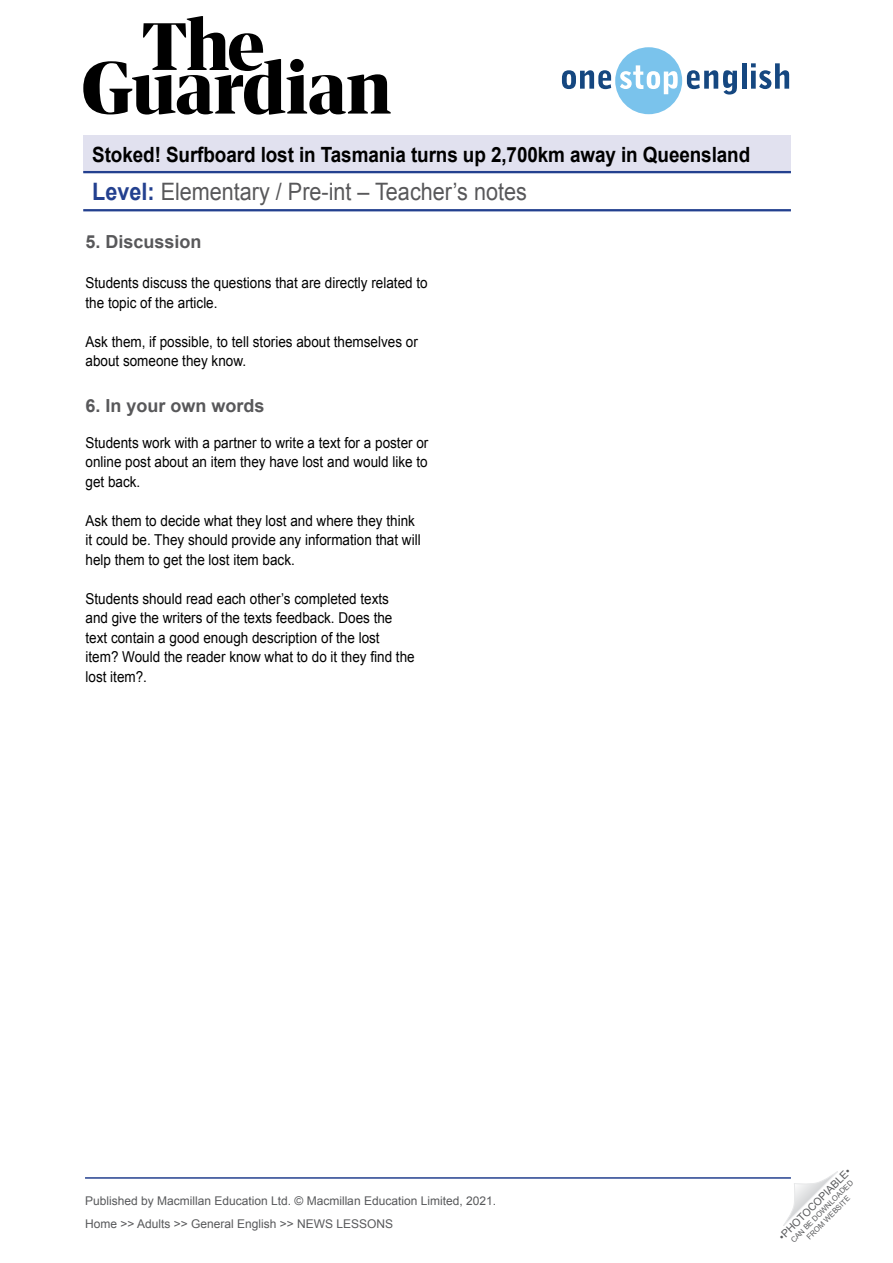
<style>
.page{position:relative;width:893px;height:1263px;background:#fff}
.page>*{position:absolute;margin:0;border:0;box-sizing:border-box;transform-origin:0 0}
.Article_Subtitle{font:24px "Arial";color:#58585a;scale:.9 1}
.Article_Subtitle-2{font:700 21px "Arial";letter-spacing:-.005em;color:#000;scale:.9 1}
.TN__Title{font:700 18px "Arial";color:#58585a}
.TN__Body_text{font:15px/19.5px "Arial";color:#000;scale:.9 1}
.t1{font:12px/23px "Arial";color:#58595b}
.t2{font:10.5px "Arial";color:#58595b}
.t3{font:7.5px "Arial";color:#58595b}
.s1{font-weight:700;color:#23408f}
</style>
<div class="page">
<svg style="left:83px;top:16px;width:308px;height:99px"></svg>
<svg style="left:562px;top:47px;width:175px;height:67px"></svg>
<hr style="left:742px;top:63px;width:4px;height:26px;background:#154780">
<svg style="left:751px;top:63px;width:38px;height:26px"></svg>
<hr style="left:83px;top:209px;width:708px;height:2px;background:#23408f">
<div style="left:83px;top:136px;width:708px;height:37px;background:#e1e1ef"></div>
<hr style="left:83px;top:171px;width:708px;height:2px;background:#23408f">
<svg style="left:783px;top:1171px;width:55px;height:55px"></svg>
<hr style="left:85px;top:1177px;width:706px;height:2px;background:#23408f">
<p class="Article_Subtitle-2" style="left:92px;top:141px;width:733px">Stoked! Surfboard lost in Tasmania turns up 2,700km away in Queensland</p>
<p class="Article_Subtitle" style="left:92px;top:176px;width:484px"><span class="s1">Level:</span> Elementary / Pre-int – Teacher’s notes</p>
<p class="TN__Title" style="left:86px;top:230px;width:118px">5. Discussion</p>
<p class="TN__Body_text" style="left:86px;top:273px;width:382px">Students discuss the questions that are directly related to the topic of the article.</p>
<p class="TN__Body_text" style="left:86px;top:332px;width:371px">Ask them, if possible, to tell stories about themselves or about someone they know.</p>
<p class="TN__Title" style="left:86px;top:393px;width:181px">6. In your own words</p>
<p class="TN__Body_text" style="left:86px;top:433px;width:382px;text-align:justify">Students work with a partner to write a text for a poster or online post about an item they have lost and would like to get back.</p>
<p class="TN__Body_text" style="left:86px;top:511px;width:374px">Ask them to decide what they lost and where they think it could be. They should provide any information that will help them to get the lost item back.</p>
<p class="TN__Body_text" style="left:86px;top:589px;width:367px">Students should read each other’s completed texts and give the writers of the texts feedback. Does the text contain a good enough description of the lost item? Would the reader know what to do it they find the lost item?.</p>
<p class="t1" style="left:85px;top:1189px;width:413px">Published by Macmillan Education Ltd. © Macmillan Education Limited, 2021.<br>Home &gt;&gt; Adults &gt;&gt; General English &gt;&gt; NEWS LESSONS</p>
<p class="t2" style="left:776px;top:1233px;width:99px;rotate:-45deg">•PHOTOCOPIABLE•</p>
<p class="t3" style="left:789px;top:1237px;width:86px;rotate:-45deg">CAN BE DOWNLOADED</p>
<p class="t3" style="left:804px;top:1234px;width:59px;rotate:-45deg">FROM WEBSITE</p>
</div>
